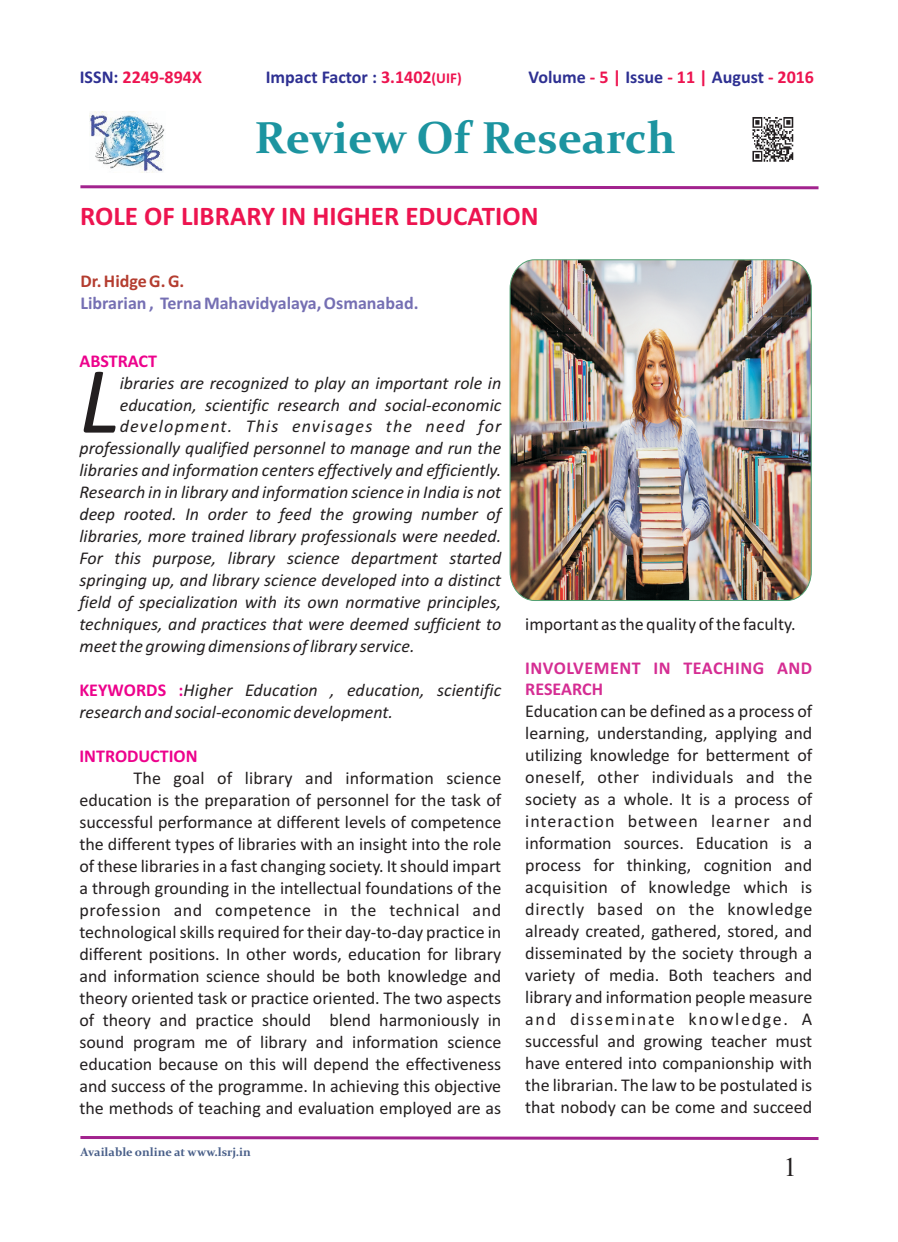
<style>
.page{position:relative;width:898px;height:1242px;background:#fff}
.page>*{position:absolute;margin:0;border:0;box-sizing:border-box;transform-origin:0 0}
.t1{font:italic 95.7px "Calibri";color:#231f20}
.t2{font:700 45px "Constantia";color:#1c94a0}
.t3{font:700 27px "Calibri";color:#ed1450}
.t4{font:27px "Times New Roman";color:#231f20}
.t5{font:18px/21.9px "Calibri";color:#231f20;text-align:justify}
.t6{font:italic 18px/21.9px "Calibri";color:#231f20}
.t7{font:700 18px "Calibri";color:#2e3092}
.t8{font:700 18px "Calibri";color:#756fb3}
.t9{font:700 18px/21.9px "Calibri";letter-spacing:.03em;color:#d52d93}
.t10{font:700 18px "Calibri";color:#ed028c}
.t11{font:700 18px "Calibri";color:#ed1450}
.t12{font:700 18px "Calibri";color:#b43d30}
.t13{font:700 12px "Constantia";color:#485e88}
.s1{color:#2e3092}
.s2{color:#ed1450}
.s3{font-size:15px;color:#ed1450}
.s4{font-weight:700;font-style:normal;color:#ed028c}
</style>
<div class="page">
<img style="left:752px;top:117px;width:42px;height:45px">
<svg style="left:80px;top:185px;width:739px;height:5px"></svg>
<img style="left:509px;top:259px;width:302px;height:342px">
<svg style="left:80px;top:1136px;width:739px;height:4px;background:#b859a9"></svg>
<img style="left:89px;top:112px;width:76px;height:60px">
<p class="t11" style="left:80px;top:69px;width:124px"><span class="s1">ISSN:</span> 2249-894X</p>
<p class="t7" style="left:266px;top:69px;width:197px">Impact Factor : <span class="s2">3.1402</span><span class="s3">(UIF)</span></p>
<p class="t7" style="left:528px;top:69px;width:287px">Volume <span class="s2">- 5 |</span> Issue <span class="s2">- 11 |</span> August <span class="s2">- 2016</span></p>
<h2 class="t2" style="left:254px;top:119px;width:422px">Review Of Research</h2>
<h3 class="t3" style="left:80px;top:205px;width:459px">ROLE OF LIBRARY IN HIGHER EDUCATION</h3>
<p class="t12" style="left:80px;top:274px;width:105px">Dr. Hidge G. G.</p>
<p class="t8" style="left:80px;top:296px;width:339px">Librarian , Terna Mahavidyalaya, Osmanabad.</p>
<p class="t10" style="left:79px;top:353px;width:79px">ABSTRACT</p>
<h1 class="t1" style="left:79px;top:361px;width:42px">L</h1>
<p class="t6" style="left:120px;top:373px;width:383px">ibraries are recognized to play an important role in education, scientific research and social-economic</p>
<p class="t6" style="left:79px;top:417px;width:423px;text-align:justify;text-indent:40px">development. This envisages the need for professionally qualified personnel to manage and run the libraries and information centers effectively and efficiently.<br>Research in in library and information science in India is not deep rooted. In order to feed the growing number of libraries, more trained library professionals were needed.<br>For this purpose, library science department started springing up, and library science developed into a distinct field of specialization with its own normative principles, techniques, and practices that were deemed sufficient to meet the growing dimensions of library service.</p>
<p class="t6" style="left:79px;top:681px;width:423px"><span class="s4">KEYWORDS :</span>Higher Education , education, scientific</p>
<p class="t6" style="left:79px;top:703px;width:315px">research and social-economic development.</p>
<p class="t10" style="left:79px;top:748px;width:120px">INTRODUCTION</p>
<p class="t5" style="left:79px;top:768px;width:423px;text-indent:54px">The goal of library and information science education is the preparation of personnel for the task of successful performance at different levels of competence the different types of libraries with an insight into the role of these libraries in a fast changing society. It should impart a through grounding in the intellectual foundations of the profession and competence in the technical and technological skills required for their day-to-day practice in different positions. In other words, education for library and information science should be both knowledge and theory oriented task or practice oriented. The two aspects of theory and practice should blend harmoniously in sound program me of library and information science education because on this will depend the effectiveness and success of the programme. In achieving this objective the methods of teaching and evaluation employed are as</p>
<p class="t13" style="left:80px;top:1147px;width:172px">Available online at www.lsrj.in</p>
<p class="t5" style="left:525px;top:614px;width:272px">important as the quality of the faculty.</p>
<p class="t9" style="left:525px;top:658px;width:288px">INVOLVEMENT IN TEACHING AND<br>RESEARCH</p>
<p class="t5" style="left:525px;top:702px;width:288px">Education can be defined as a process of learning, understanding, applying and utilizing knowledge for betterment of oneself, other individuals and the society as a whole. It is a process of interaction between learner and information sources. Education is a process for thinking, cognition and acquisition of knowledge which is directly based on the knowledge already created, gathered, stored, and disseminated by the society through a variety of media. Both teachers and library and information people measure and disseminate knowledge. A successful and growing teacher must have entered into companionship with the librarian. The law to be postulated is that nobody can be come and succeed</p>
<h3 class="t4" style="left:783px;top:1157px;width:15px">1</h3>
</div>
